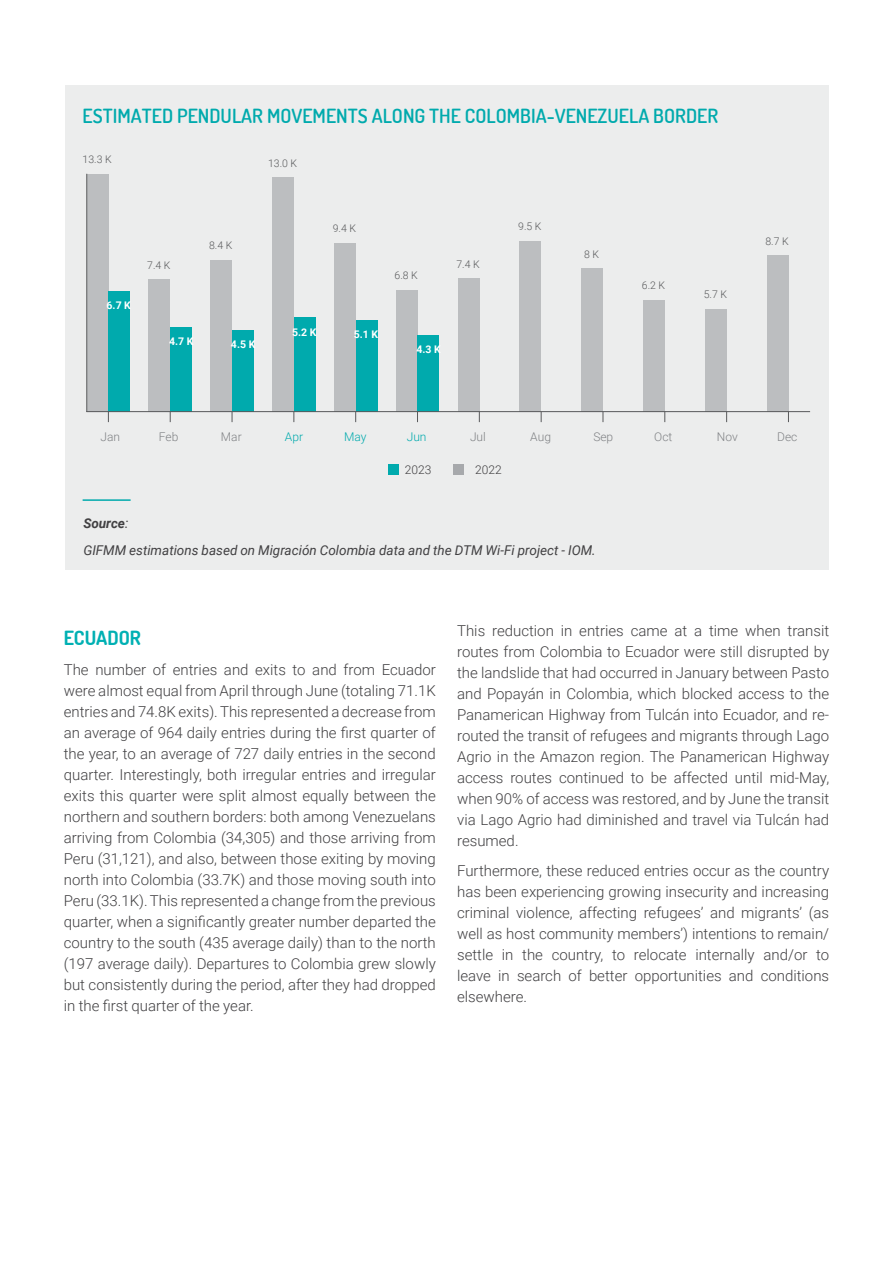
<style>
.page{position:relative;width:893px;height:1263px;background:#fff}
.page>*{position:absolute;margin:0;border:0;box-sizing:border-box;transform-origin:0 0}
.t1{font:600 19.5px "Dosis";color:#00aaad}
.t2{font:700 19.5px "Dosis";color:#00b0b3}
.t3{font:300 15px/21px "Roboto";color:#414042;text-align:justify}
.t4{font:italic 13.5px/26.5px "Roboto";color:#414042}
.t5{font:300 12px "Roboto";color:#808285}
.t6{font:300 12px "Roboto";color:#00aaad}
.t7{font:300 12px "Roboto";color:#414042}
.t8{font:300 10.5px "Roboto";color:#58595b}
.t9{font:700 10.5px "Roboto";color:#fff}
.s1{font-weight:700}
</style>
<div class="page">
<div style="left:65px;top:85px;width:763px;height:485px;background:#eceded"></div>
<div style="left:454px;top:464px;width:10px;height:10px;background:#a7a9ac"></div>
<div style="left:388px;top:464px;width:10px;height:10px;background:#00aaad"></div>
<hr style="left:83px;top:499px;width:48px;height:2px;background:#00aaad">
<div style="left:87px;top:174px;width:21px;height:238px;background:#bcbec0"></div>
<div style="left:108px;top:291px;width:22px;height:121px;background:#00aaad"></div>
<div style="left:149px;top:279px;width:21px;height:133px;background:#bcbec0"></div>
<div style="left:170px;top:327px;width:22px;height:85px;background:#00aaad"></div>
<div style="left:210px;top:260px;width:22px;height:152px;background:#bcbec0"></div>
<div style="left:232px;top:330px;width:22px;height:82px;background:#00aaad"></div>
<div style="left:272px;top:178px;width:22px;height:234px;background:#bcbec0"></div>
<div style="left:294px;top:318px;width:21px;height:94px;background:#00aaad"></div>
<div style="left:334px;top:243px;width:22px;height:169px;background:#bcbec0"></div>
<div style="left:356px;top:320px;width:21px;height:92px;background:#00aaad"></div>
<div style="left:396px;top:290px;width:21px;height:122px;background:#bcbec0"></div>
<div style="left:417px;top:335px;width:22px;height:77px;background:#00aaad"></div>
<div style="left:458px;top:278px;width:21px;height:134px;background:#bcbec0"></div>
<div style="left:519px;top:241px;width:22px;height:171px;background:#bcbec0"></div>
<div style="left:581px;top:268px;width:22px;height:144px;background:#bcbec0"></div>
<div style="left:643px;top:300px;width:22px;height:112px;background:#bcbec0"></div>
<div style="left:705px;top:309px;width:22px;height:103px;background:#bcbec0"></div>
<div style="left:767px;top:255px;width:21px;height:157px;background:#bcbec0"></div>
<hr style="left:86px;top:174px;width:1px;height:238px;background:#58595b">
<hr style="left:86px;top:411px;width:724px;height:1px;background:#58595b">
<h1 class="t1" style="left:83px;top:104px;width:637px">ESTIMATED PENDULAR MOVEMENTS ALONG THE COLOMBIA-VENEZUELA BORDER</h1>
<p class="t8" style="left:83px;top:152px;width:31px">13.3 K</p>
<p class="t8" style="left:268px;top:156px;width:31px">13.0 K</p>
<p class="t9" style="left:107px;top:298px;width:26px">6.7 K</p>
<p class="t8" style="left:147px;top:258px;width:25px">7.4 K</p>
<p class="t8" style="left:209px;top:238px;width:25px">8.4 K</p>
<p class="t9" style="left:169px;top:334px;width:26px">4.7 K</p>
<p class="t9" style="left:231px;top:337px;width:26px">4.5 K</p>
<p class="t8" style="left:333px;top:221px;width:25px">9.4 K</p>
<p class="t8" style="left:395px;top:268px;width:25px">6.8 K</p>
<p class="t8" style="left:456px;top:257px;width:25px">7.4 K</p>
<p class="t9" style="left:292px;top:324px;width:26px">5.2 K</p>
<p class="t9" style="left:354px;top:327px;width:26px">5.1 K</p>
<p class="t9" style="left:416px;top:342px;width:26px">4.3 K</p>
<p class="t8" style="left:518px;top:219px;width:25px">9.5 K</p>
<p class="t8" style="left:584px;top:247px;width:16px">8 K</p>
<p class="t8" style="left:642px;top:278px;width:25px">6.2 K</p>
<p class="t8" style="left:704px;top:287px;width:25px">5.7 K</p>
<p class="t8" style="left:765px;top:233px;width:25px">8.7 K</p>
<p class="t5" style="left:101px;top:428px;width:21px">Jan</p>
<p class="t5" style="left:159px;top:428px;width:21px">Feb</p>
<p class="t5" style="left:221px;top:428px;width:22px">Mar</p>
<p class="t6" style="left:285px;top:428px;width:20px">Apr</p>
<p class="t6" style="left:344px;top:428px;width:24px">May</p>
<p class="t6" style="left:407px;top:428px;width:21px">Jun</p>
<p class="t5" style="left:470px;top:428px;width:17px">Jul</p>
<p class="t5" style="left:530px;top:428px;width:22px">Aug</p>
<p class="t5" style="left:593px;top:428px;width:21px">Sep</p>
<p class="t5" style="left:654px;top:428px;width:20px">Oct</p>
<p class="t5" style="left:717px;top:428px;width:23px">Nov</p>
<p class="t5" style="left:777px;top:428px;width:22px">Dec</p>
<p class="t7" style="left:405px;top:461px;width:28px">2023</p>
<p class="t7" style="left:475px;top:461px;width:28px">2022</p>
<p class="t4" style="left:83px;top:509px;width:514px"><span class="s1">Source</span>:<br>GIFMM estimations based on Migración Colombia data and the DTM Wi-Fi project - IOM.</p>
<h1 class="t2" style="left:64px;top:625px;width:79px">ECUADOR</h1>
<p class="t3" style="left:64px;top:658px;width:374px">The number of entries and exits to and from Ecuador were almost equal from April through June (totaling 71.1K entries and 74.8K exits). This represented a decrease from an average of 964 daily entries during the first quarter of the year, to an average of 727 daily entries in the second quarter. Interestingly, both irregular entries and irregular exits this quarter were split almost equally between the northern and southern borders: both among Venezuelans arriving from Colombia (34,305) and those arriving from Peru (31,121), and also, between those exiting by moving north into Colombia (33.7K) and those moving south into Peru (33.1K). This represented a change from the previous quarter, when a significantly greater number departed the country to the south (435 average daily) than to the north (197 average daily). Departures to Colombia grew slowly but consistently during the period, after they had dropped in the first quarter of the year.</p>
<p class="t3" style="left:457px;top:620px;width:374px">This reduction in entries came at a time when transit routes from Colombia to Ecuador were still disrupted by the landslide that had occurred in January between Pasto and Popayán in Colombia, which blocked access to the Panamerican Highway from Tulcán into Ecuador, and re&shy;routed the transit of refugees and migrants through Lago Agrio in the Amazon region. The Panamerican Highway access routes continued to be affected until mid-May, when 90% of access was restored, and by June the transit via Lago Agrio had diminished and travel via Tulcán had resumed.</p>
<p class="t3" style="left:457px;top:859px;width:374px">Furthermore, these reduced entries occur as the country has been experiencing growing insecurity and increasing criminal violence, affecting refugees’ and migrants’ (as well as host community members’) intentions to remain/ settle in the country, to relocate internally and/or to leave in search of better opportunities and conditions elsewhere.</p>
</div>
